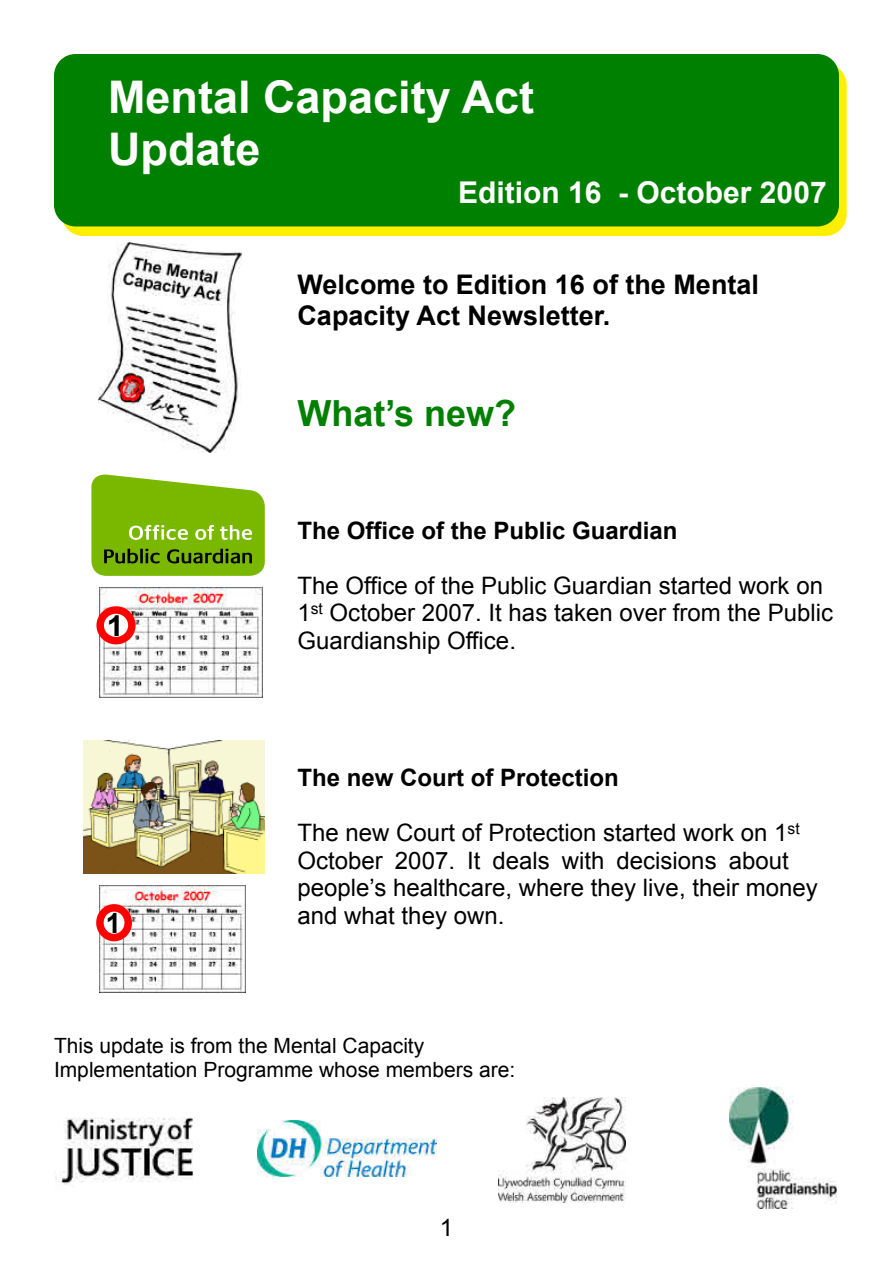
<style>
.page{position:relative;width:893px;height:1263px;background:#fff}
.page>*{position:absolute;margin:0;border:0;box-sizing:border-box;transform-origin:0 0}
.t1{font:700 45px/51.6px "Arial";color:#fff}
.t2{font:700 36px "Arial";color:#008000}
.t3{font:700 30px "Arial";color:#fff}
.t4{font:700 28.95px "Arial";color:#000;scale:1.06 1}
.t5{font:700 27.9px "Arial";color:#000}
.t6{font:700 27px/30.9px "Arial";color:#000}
.t7{font:24px/27.5px "Arial";color:#000}
.t8{font:700 24px "Arial";color:#000}
.t9{font:21px/24.2px "Arial";color:#000}
</style>
<div class="page">
<div style="left:62px;top:64px;width:785px;height:172px;background:#fe0;border-radius:22px"></div>
<div style="left:54px;top:54px;width:785px;height:172px;background:#008000;border-radius:22px"></div>
<img style="left:99px;top:242px;width:143px;height:211px">
<img style="left:257px;top:1120px;width:179px;height:57px">
<img style="left:729px;top:1087px;width:107px;height:122px">
<img style="left:499px;top:1097px;width:126px;height:105px">
<img style="left:54px;top:1117px;width:139px;height:68px">
<svg style="left:91px;top:474px;width:174px;height:102px;background:#85b821"></svg>
<img style="left:100px;top:587px;width:163px;height:110px">
<svg style="left:96px;top:606px;width:40px;height:38px"></svg>
<img style="left:100px;top:886px;width:145px;height:106px">
<svg style="left:96px;top:904px;width:36px;height:37px"></svg>
<img style="left:84px;top:740px;width:180px;height:134px">
<h1 class="t1" style="left:108px;top:75px;width:428px">Mental Capacity Act<br>Update</h1>
<p class="t3" style="left:458px;top:181px;width:370px">Edition 16 - October 2007</p>
<p class="t6" style="left:297px;top:271px;width:463px">Welcome to Edition 16 of the Mental<br>Capacity Act Newsletter.</p>
<p class="t4" style="left:107px;top:615px;width:18px">1</p>
<p class="t5" style="left:106px;top:912px;width:17px">1</p>
<h2 class="t2" style="left:297px;top:399px;width:220px">What’s new?</h2>
<p class="t8" style="left:297px;top:521px;width:382px">The Office of the Public Guardian</p>
<p class="t7" style="left:297px;top:574px;width:537px">The Office of the Public Guardian started work on<br>1<sup>st</sup> October 2007. It has taken over from the Public<br>Guardianship Office.</p>
<p class="t8" style="left:297px;top:769px;width:323px">The new Court of Protection</p>
<p class="t7" style="left:297px;top:821px;width:522px">The new Court of Protection started work on 1<sup>st </sup>October 2007. It deals with decisions about people’s healthcare, where they live, their money and what they own.</p>
<p class="t9" style="left:54px;top:1035px;width:463px">This update is from the Mental Capacity<br>Implementation Programme whose members are:</p>
<p class="t7" style="left:440px;top:1216px;width:15px">1</p>
</div>
